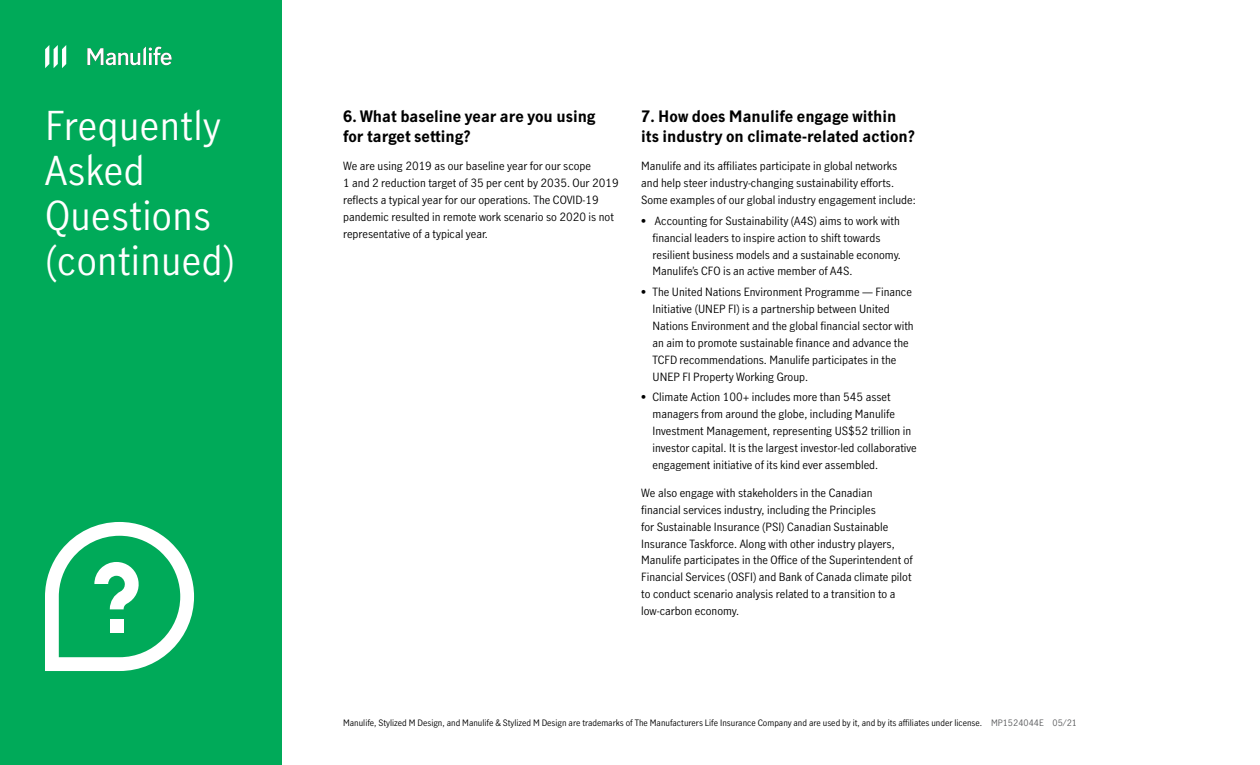
<style>
.page{position:relative;width:1260px;height:765px;background:#fff}
.page>*{position:absolute;margin:0;border:0;box-sizing:border-box;transform-origin:0 0}
.t1{font:39.38px/45px "Manulife JH Sans Optimized";letter-spacing:.01em;color:#fff}
.t2{font:700 15.62px/20px "Manulife JH Sans Optimized";color:#000}
.t3{font:11.25px/16.9px "Manulife JH Sans Optimized";color:#000}
.t4{font:8.75px "Manulife JH Sans Optimized";color:#000}
.s1{color:#58595b}
</style>
<div class="page">
<div style="left:0;top:0;width:281px;height:765px;background:#00aa59"></div>
<svg style="left:45px;top:522px;width:149px;height:149px"></svg>
<svg style="left:87px;top:46px;width:85px;height:19px"></svg>
<svg style="left:45px;top:45px;width:21px;height:23px"></svg>
<h1 class="t1" style="left:45px;top:101px;width:192px">Frequently<br>Asked<br>Questions (continued)</h1>
<h2 class="t2" style="left:343px;top:106px;width:254px">6. What baseline year are you using for target setting?</h2>
<p class="t3" style="left:343px;top:157px;width:277px">We are using 2019 as our baseline year for our scope<br>1 and 2 reduction target of 35 per cent by 2035. Our 2019 reflects a typical year for our operations. The COVID-19 pandemic resulted in remote work scenario so 2020 is not representative of a typical year.</p>
<h2 class="t2" style="left:641px;top:106px;width:275px">7. How does Manulife engage within its industry on climate-related action?</h2>
<p class="t3" style="left:641px;top:157px;width:276px">Manulife and its affiliates participate in global networks and help steer industry-changing sustainability efforts.<br>Some examples of our global industry engagement include:</p>
<p class="t3" style="left:652px;top:212px;width:250px;text-indent:-11px">• Accounting for Sustainability (A4S) aims to work with financial leaders to inspire action to shift towards resilient business models and a sustainable economy.<br>Manulife’s CFO is an active member of A4S.</p>
<p class="t3" style="left:652px;top:283px;width:263px;text-indent:-11px">• The United Nations Environment Programme — Finance Initiative (UNEP FI) is a partnership between United Nations Environment and the global financial sector with an aim to promote sustainable finance and advance the TCFD recommendations. Manulife participates in the UNEP FI Property Working Group.</p>
<p class="t3" style="left:652px;top:388px;width:266px;text-indent:-11px">• Climate Action 100+ includes more than 545 asset managers from around the globe, including Manulife Investment Management, representing US$52 trillion in investor capital. It is the largest investor-led collaborative engagement initiative of its kind ever assembled.</p>
<p class="t3" style="left:641px;top:484px;width:273px">We also engage with stakeholders in the Canadian financial services industry, including the Principles<br>for Sustainable Insurance (PSI) Canadian Sustainable Insurance Taskforce. Along with other industry players, Manulife participates in the Office of the Superintendent of Financial Services (OSFI) and Bank of Canada climate pilot to conduct scenario analysis related to a transition to a low-carbon economy.</p>
<p class="t4" style="left:343px;top:717px;width:736px">Manulife, Stylized M Design, and Manulife &amp; Stylized M Design are trademarks of The Manufacturers Life Insurance Company and are used by it, and by its affiliates under license. <span class="s1">MP1524044E 05/21</span></p>
</div>
